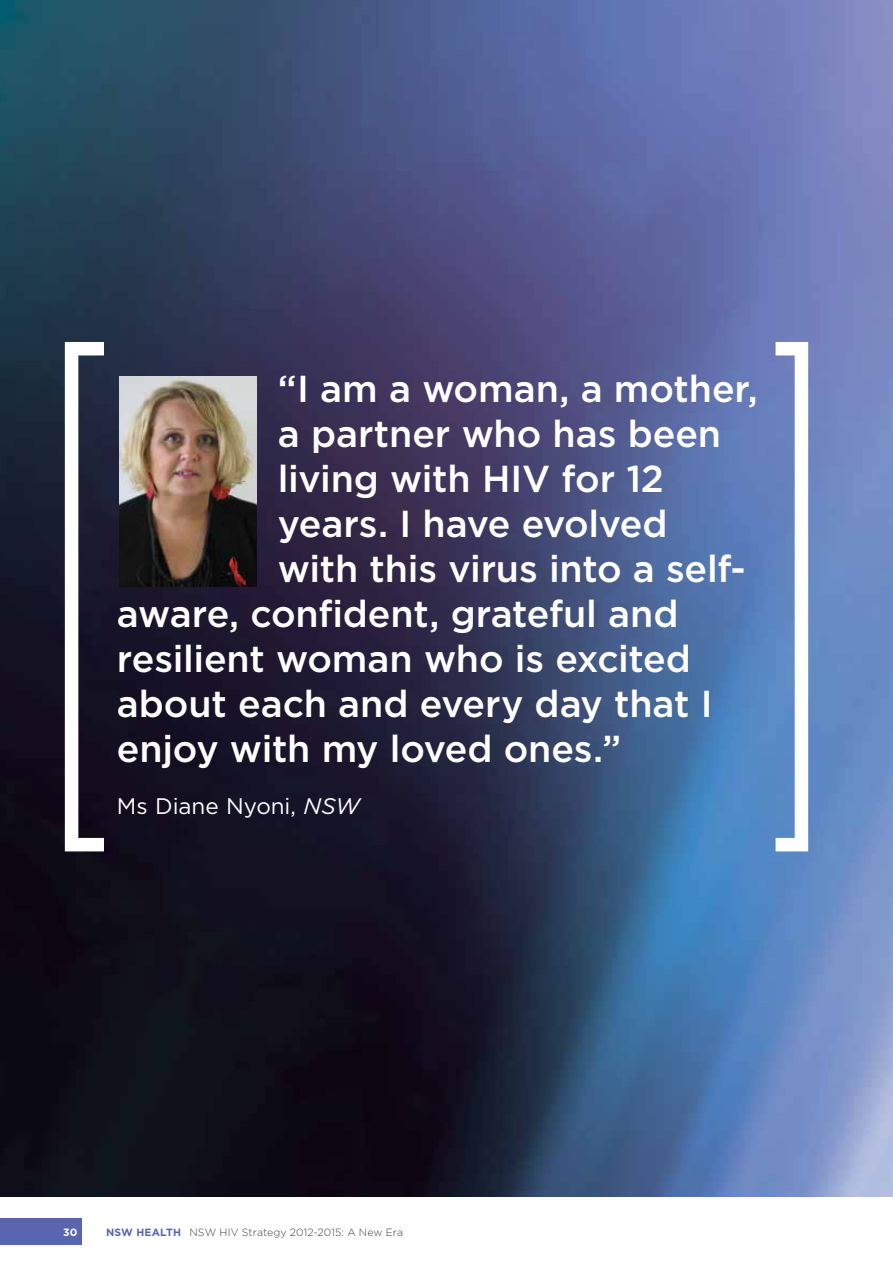
<style>
.page{position:relative;width:893px;height:1263px;background:#fff}
.page>*{position:absolute;margin:0;border:0;box-sizing:border-box;transform-origin:0 0}
.t1{font:500 37.5px "Gotham";letter-spacing:-.005em;color:#fff}
.t2{font:22.5px "Gotham";color:#fff}
.t3{font:300 10.5px "Gotham";letter-spacing:.005em;color:#414042}
.t4{font:700 10.5px "Gotham";color:#fff}
.s1{font-style:italic}
.s2{font-weight:700;color:#5a65af}
</style>
<div class="page">
<img style="left:0;top:0;width:893px;height:1197px">
<svg style="left:776px;top:342px;width:32px;height:509px"></svg>
<svg style="left:65px;top:342px;width:39px;height:509px"></svg>
<img style="left:119px;top:377px;width:138px;height:209px">
<div style="left:0;top:1219px;width:82px;height:26px;background:#5a65af"></div>
<p class="t1" style="left:278px;top:368px;width:481px">“I am a woman, a mother,</p>
<p class="t1" style="left:278px;top:413px;width:445px">a partner who has been</p>
<p class="t1" style="left:278px;top:458px;width:388px">living with HIV for 12</p>
<p class="t1" style="left:278px;top:503px;width:391px">years. I have evolved</p>
<p class="t1" style="left:278px;top:548px;width:469px">with this virus into a self-</p>
<p class="t1" style="left:117px;top:593px;width:563px">aware, confident, grateful and</p>
<p class="t1" style="left:117px;top:638px;width:575px">resilient woman who is excited</p>
<p class="t1" style="left:117px;top:683px;width:597px">about each and every day that I</p>
<p class="t1" style="left:117px;top:728px;width:506px">enjoy with my loved ones.”</p>
<p class="t2" style="left:117px;top:793px;width:244px">Ms Diane Nyoni, <span class="s1">NSW</span></p>
<p class="t4" style="left:63px;top:1225px;width:16px">30</p>
<p class="t3" style="left:106px;top:1226px;width:299px"><span class="s2">NSW Health</span> NSW HIV Strategy 2012-2015: A New Era</p>
</div>
